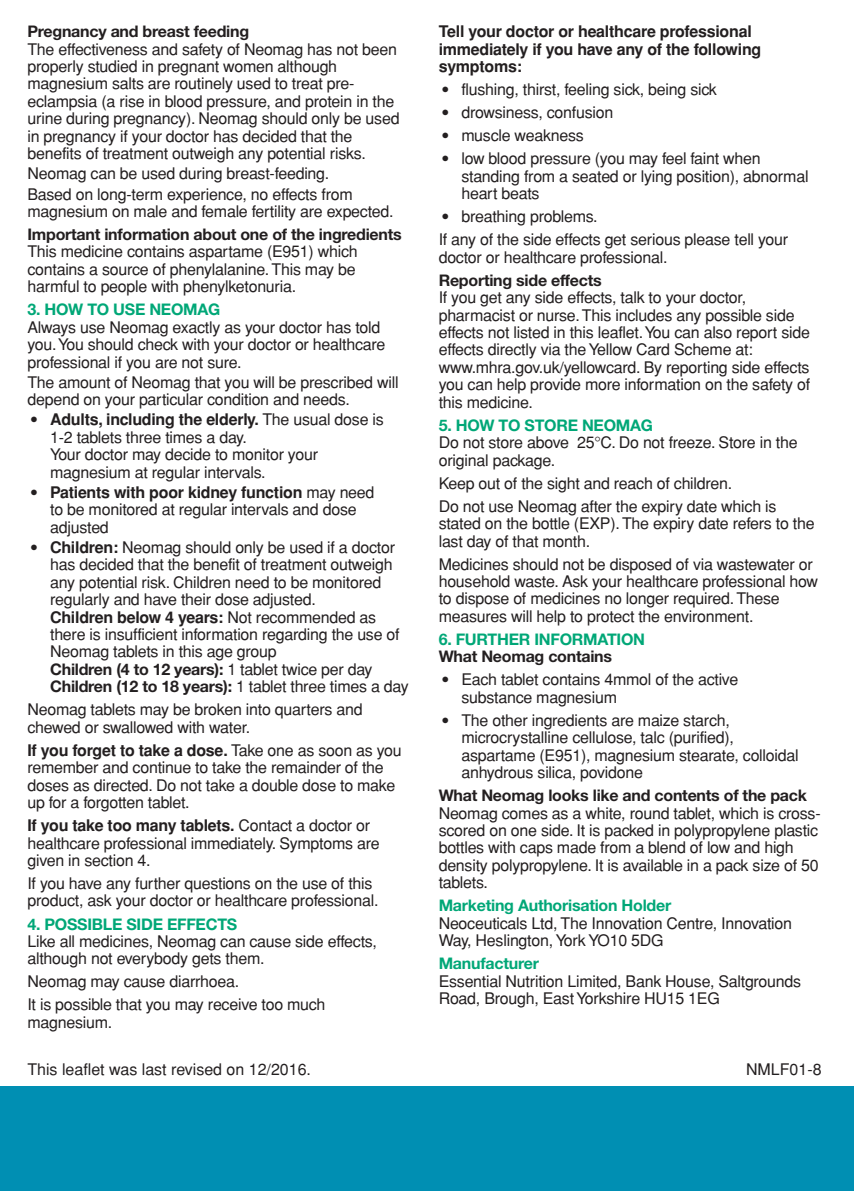
<style>
.page{position:relative;width:854px;height:1191px;background:#fff}
.page>*{position:absolute;margin:0;border:0;box-sizing:border-box;transform-origin:0 0}
.t1{font:16px/17.4px "Helvetica";letter-spacing:-.015em;color:#231f20}
.t2{font:700 16px/17.4px "Helvetica Neue";letter-spacing:-.015em;color:#231f20}
.t3{font:700 16px "Helvetica Neue";letter-spacing:-.015em;color:#00a777}
.t4{font:700 16px/17.4px "Helvetica";letter-spacing:-.015em;color:#231f20}
.s1{font-family:"Cooper Black Std";font-style:italic}
.s2{font-weight:700}
.s3{font-family:"Helvetica";font-weight:400}
</style>
<div class="page">
<div style="left:0;top:1086px;width:854px;height:104px;background:#008fb3"></div>
<p class="t2" style="left:27px;top:24px;width:223px">Pregnancy and breast feeding</p>
<p class="t1" style="left:27px;top:40px;width:373px">The effectiveness and safety of Neomag has not been properly studied in pregnant women although magnesium salts are routinely used to treat pre&shy;eclampsia (a rise in blood pressure, and protein in the urine during pregnancy). Neomag should only be used in pregnancy if your doctor has decided that the benefits of treatment outweigh any potential risks.</p>
<p class="t1" style="left:27px;top:164px;width:327px;line-height:20.2px">Neomag can be used during breast-feeding.<br>Based on long-term experience, no effects from</p>
<p class="t1" style="left:27px;top:203px;width:368px">magnesium on male and female fertility are expected.</p>
<p class="t2" style="left:27px;top:227px;width:376px">Important information about one of the ingredients</p>
<p class="t1" style="left:27px;top:243px;width:332px">This medicine contains aspartame (E951) which contains a source of phenylalanine.This may be harmful to people with phenylketonuria.</p>
<p class="t3" style="left:27px;top:304px;width:194px">3. HOW TO USE NEOMAG</p>
<p class="t1" style="left:27px;top:318px;width:359px">Always use Neomag exactly as your doctor has told you.You should check with your doctor or healthcare professional if you are not sure.</p>
<p class="t1" style="left:27px;top:373px;width:372px">The amount of Neomag that you will be prescribed will depend on your particular condition and needs.</p>
<p class="t1" style="left:50px;top:411px;width:335px;text-indent:-23px"><span class="s1">•</span> <span class="s2">Adults, including the elderly.</span> The usual dose is 1-2 tablets three times a day.<br>Your doctor may decide to monitor your magnesium at regular intervals.</p>
<p class="t1" style="left:50px;top:483px;width:326px;text-indent:-23px"><span class="s1">•</span> <span class="s2">Patients with poor kidney function</span> may need to be monitored at regular intervals and dose adjusted</p>
<p class="t1" style="left:50px;top:538px;width:351px;text-indent:-23px"><span class="s1">•</span> <span class="s2">Children:</span> Neomag should only be used if a doctor has decided that the benefit of treatment outweigh any potential risk. Children need to be monitored regularly and have their dose adjusted.<br><span class="s2">Children below 4 years:</span> Not recommended as there is insufficient information regarding the use of Neomag tablets in this age group</p>
<p class="t2" style="left:50px;top:662px;width:360px">Children (4 to 12 years): <span class="s3">1 tablet twice per day<br></span>Children (12 to 18 years): <span class="s3">1 tablet three times a day</span></p>
<p class="t1" style="left:27px;top:701px;width:336px">Neomag tablets may be broken into quarters and chewed or swallowed with water.</p>
<p class="t1" style="left:27px;top:741px;width:376px"><span class="s2">If you forget to take a dose.</span> Take one as soon as you remember and continue to take the remainder of the doses as directed. Do not take a double dose to make up for a forgotten tablet.</p>
<p class="t1" style="left:27px;top:816px;width:354px"><span class="s2">If you take too many tablets.</span> Contact a doctor or healthcare professional immediately. Symptoms are given in section 4.</p>
<p class="t1" style="left:27px;top:874px;width:352px">If you have any further questions on the use of this product, ask your doctor or healthcare professional.</p>
<p class="t3" style="left:27px;top:918px;width:211px">4. POSSIBLE SIDE EFFECTS</p>
<p class="t1" style="left:27px;top:932px;width:351px">Like all medicines, Neomag can cause side effects, although not everybody gets them.</p>
<p class="t1" style="left:27px;top:970px;width:299px;line-height:23px">Neomag may cause diarrhoea.<br>It is possible that you may receive too much</p>
<p class="t1" style="left:27px;top:1013px;width:86px">magnesium.</p>
<p class="t4" style="left:438px;top:23px;width:324px">Tell your doctor or healthcare professional immediately if you have any of the following symptoms:</p>
<p class="t1" style="left:438px;top:81px;width:280px"><span class="s1">•</span> flushing, thirst, feeling sick, being sick</p>
<p class="t1" style="left:438px;top:104px;width:176px"><span class="s1">•</span> drowsiness, confusion</p>
<p class="t1" style="left:438px;top:127px;width:147px"><span class="s1">•</span> muscle weakness</p>
<p class="t1" style="left:461px;top:150px;width:349px;text-indent:-23px"><span class="s1">•</span> low blood pressure (you may feel faint when standing from a seated or lying position), abnormal heart beats</p>
<p class="t1" style="left:438px;top:205px;width:351px;line-height:23px"><span class="s1">•</span> breathing problems.<br>If any of the side effects get serious please tell your</p>
<p class="t1" style="left:438px;top:248px;width:230px">doctor or healthcare professional.</p>
<p class="t2" style="left:438px;top:273px;width:165px">Reporting side effects</p>
<p class="t1" style="left:438px;top:289px;width:373px">If you get any side effects, talk to your doctor, pharmacist or nurse.This includes any possible side effects not listed in this leaflet.You can also report side effects directly via the Yellow Card Scheme at: www.mhra.gov.uk/yellowcard. By reporting side effects you can help provide more information on the safety of this medicine.</p>
<p class="t3" style="left:438px;top:419px;width:216px">5. HOW TO STORE NEOMAG</p>
<p class="t1" style="left:438px;top:434px;width:360px">Do not store above 25°C. Do not freeze. Store in the original package.</p>
<p class="t1" style="left:438px;top:471px;width:339px;line-height:23px">Keep out of the sight and reach of children.<br>Do not use Neomag after the expiry date which is</p>
<p class="t1" style="left:438px;top:515px;width:377px">stated on the bottle (EXP).The expiry date refers to the last day of that month.</p>
<p class="t1" style="left:438px;top:555px;width:381px">Medicines should not be disposed of via wastewater or household waste. Ask your healthcare professional how to dispose of medicines no longer required.These measures will help to protect the environment.</p>
<p class="t3" style="left:438px;top:633px;width:208px">6. FURTHER INFORMATION</p>
<p class="t2" style="left:438px;top:649px;width:175px">What Neomag contains</p>
<p class="t1" style="left:461px;top:671px;width:278px;text-indent:-23px"><span class="s1">•</span> Each tablet contains 4mmol of the active substance magnesium</p>
<p class="t1" style="left:461px;top:711px;width:339px;text-indent:-23px"><span class="s1">•</span> The other ingredients are maize starch, microcrystalline cellulose, talc (purified), aspartame (E951), magnesium stearate, colloidal anhydrous silica, povidone</p>
<p class="t2" style="left:438px;top:788px;width:370px">What Neomag looks like and contents of the pack</p>
<p class="t1" style="left:438px;top:804px;width:383px">Neomag comes as a white, round tablet, which is cross&shy;scored on one side. It is packed in polypropylene plastic bottles with caps made from a blend of low and high density polypropylene. It is available in a pack size of 50 tablets.</p>
<p class="t3" style="left:438px;top:899px;width:234px">Marketing Authorisation Holder</p>
<p class="t1" style="left:438px;top:914px;width:355px">Neoceuticals Ltd, The Innovation Centre, Innovation<br>Way, Heslington, York YO10 5DG</p>
<p class="t3" style="left:438px;top:957px;width:102px">Manufacturer</p>
<p class="t1" style="left:438px;top:972px;width:364px">Essential Nutrition Limited, Bank House, Saltgrounds<br>Road, Brough, East Yorkshire HU15 1EG</p>
<p class="t1" style="left:27px;top:1060px;width:285px">This leaflet was last revised on 12/2016.</p>
<p class="t1" style="left:746px;top:1060px;width:77px">NMLF01-8</p>
</div>
